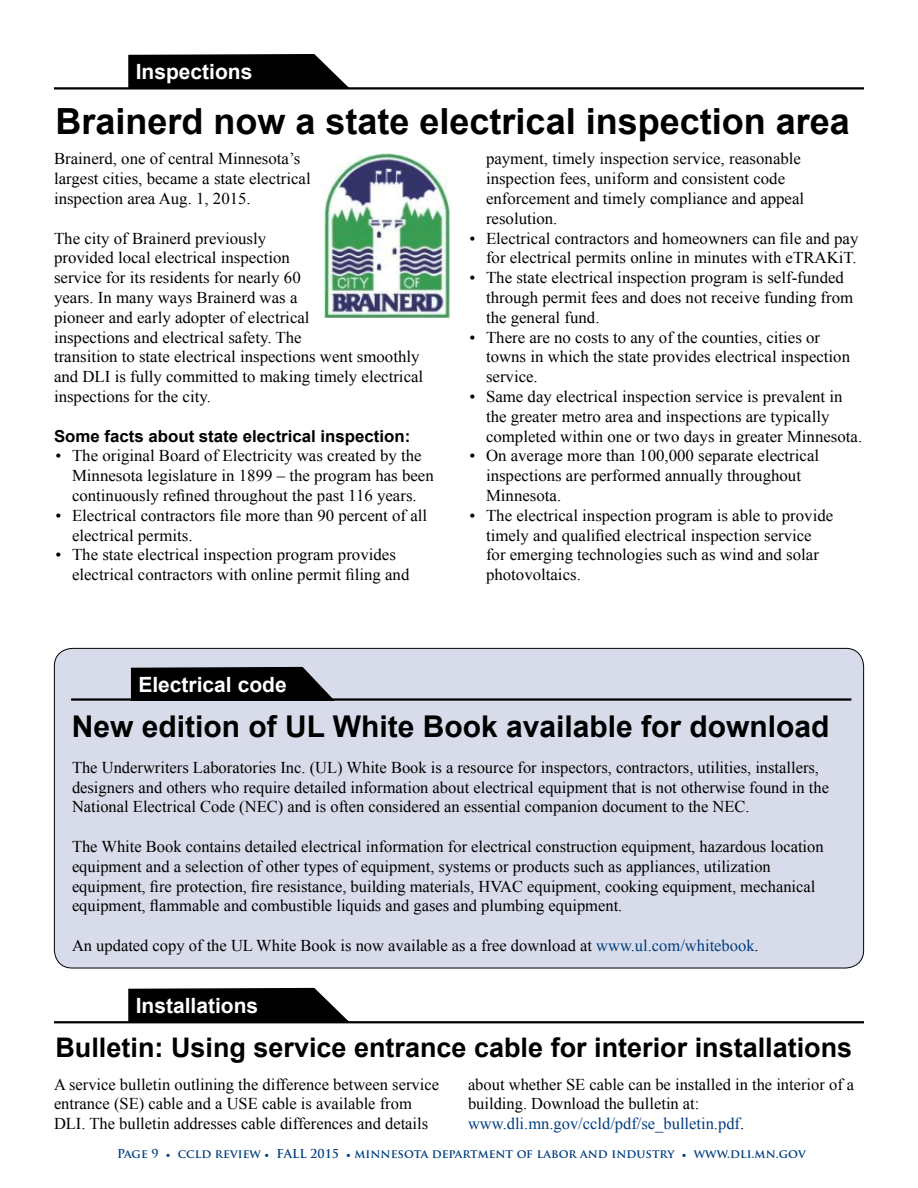
<style>
.page{position:relative;width:918px;height:1188px;background:#fff}
.page>*{position:absolute;margin:0;border:0;box-sizing:border-box;transform-origin:0 0}
.Headline_-_main_-_bl{font:700 36px "Arial";color:#000}
.Headline_-_main_-_bl-2{font:700 30px "Arial";color:#000}
.Headline_-_main_-_bl-3{font:700 27px "Arial";color:#000}
.t1{font:700 21px "Arial";color:#fff}
.Body_paragraph{font:16.5px/19.8px "Times New Roman";color:#000}
.t2{font:700 16.5px "Arial";color:#000}
.t3{font:700 12px "Trajan Pro";color:#003e7e}
.s1{color:#003e7e}
.s2{font-family:"Minion Pro";font-weight:400}
</style>
<div class="page">
<hr style="left:54px;top:87px;width:810px;height:3px;background:#000">
<svg style="left:128px;top:54px;width:223px;height:34px;background:#181818"></svg>
<img style="left:325px;top:153px;width:125px;height:165px">
<div style="left:54px;top:648px;width:810px;height:320px;background:#d8dcea;border-radius:18px"></div>
<hr style="left:71px;top:698px;width:780px;height:3px;background:#000">
<svg style="left:130px;top:666px;width:207px;height:35px"></svg>
<hr style="left:54px;top:1021px;width:810px;height:2px;background:#000">
<svg style="left:128px;top:987px;width:223px;height:35px;background:#1e1e1e"></svg>
<p class="t1" style="left:136px;top:57px;width:118px">Inspections</p>
<h2 class="Headline_-_main_-_bl" style="left:56px;top:98px;width:796px">Brainerd now a state electrical inspection area</h2>
<p class="Body_paragraph" style="left:54px;top:149px;width:258px">Brainerd, one of central Minnesota’s largest cities, became a state electrical inspection area Aug. 1, 2015.</p>
<p class="Body_paragraph" style="left:54px;top:228px;width:371px">The city of Brainerd previously<br>provided local electrical inspection<br>service for its residents for nearly 60<br>years. In many ways Brainerd was a<br>pioneer and early adopter of electrical<br>inspections and electrical safety. The<br>transition to state electrical inspections went smoothly and DLI is fully committed to making timely electrical inspections for the city.</p>
<p class="t2" style="left:54px;top:425px;width:358px">Some facts about state electrical inspection:</p>
<p class="Body_paragraph" style="left:72px;top:446px;width:363px;text-indent:-16px">• The original Board of Electricity was created by the<br>Minnesota legislature in 1899 – the program has been continuously refined throughout the past 116 years.</p>
<p class="Body_paragraph" style="left:72px;top:505px;width:357px;text-indent:-16px">• Electrical contractors file more than 90 percent of all electrical permits.</p>
<p class="Body_paragraph" style="left:72px;top:545px;width:339px;text-indent:-16px">• The state electrical inspection program provides electrical contractors with online permit filing and</p>
<p class="Body_paragraph" style="left:486px;top:149px;width:320px">payment, timely inspection service, reasonable inspection fees, uniform and consistent code enforcement and timely compliance and appeal resolution.</p>
<p class="Body_paragraph" style="left:470px;top:228px;width:390px;text-align:right">• Electrical contractors and homeowners can file and pay for electrical permits online in minutes with eTRAKiT.</p>
<p class="Body_paragraph" style="left:486px;top:268px;width:369px;text-indent:-16px">• The state electrical inspection program is self-funded through permit fees and does not receive funding from the general fund.</p>
<p class="Body_paragraph" style="left:486px;top:327px;width:366px;text-indent:-16px">• There are no costs to any of the counties, cities or towns in which the state provides electrical inspection service.</p>
<p class="Body_paragraph" style="left:486px;top:386px;width:378px;text-indent:-16px">• Same day electrical inspection service is prevalent in the greater metro area and inspections are typically completed within one or two days in greater Minnesota.</p>
<p class="Body_paragraph" style="left:486px;top:446px;width:335px;text-indent:-16px">• On average more than 100,000 separate electrical inspections are performed annually throughout<br>Minnesota.</p>
<p class="Body_paragraph" style="left:486px;top:505px;width:349px;text-indent:-16px">• The electrical inspection program is able to provide timely and qualified electrical inspection service for emerging technologies such as wind and solar photovoltaics.</p>
<p class="t1" style="left:138px;top:670px;width:150px">Electrical code</p>
<h2 class="Headline_-_main_-_bl-2" style="left:72px;top:707px;width:759px">New edition of UL White Book available for download</h2>
<p class="Body_paragraph" style="left:72px;top:757px;width:759px">The Underwriters Laboratories Inc. (UL) White Book is a resource for inspectors, contractors, utilities, installers, designers and others who require detailed information about electrical equipment that is not otherwise found in the<br>National Electrical Code (NEC) and is often considered an essential companion document to the NEC.</p>
<p class="Body_paragraph" style="left:72px;top:836px;width:753px">The White Book contains detailed electrical information for electrical construction equipment, hazardous location equipment and a selection of other types of equipment, systems or products such as appliances, utilization equipment, fire protection, fire resistance, building materials, HVAC equipment, cooking equipment, mechanical equipment, flammable and combustible liquids and gases and plumbing equipment.</p>
<p class="Body_paragraph" style="left:72px;top:935px;width:688px">An updated copy of the UL White Book is now available as a free download at <span class="s1">www.ul.com/whitebook</span>.</p>
<p class="t1" style="left:136px;top:991px;width:124px">Installations</p>
<h2 class="Headline_-_main_-_bl-3" style="left:56px;top:1030px;width:798px">Bulletin: Using service entrance cable for interior installations</h2>
<p class="Body_paragraph" style="left:54px;top:1074px;width:387px">A service bulletin outlining the difference between service entrance (SE) cable and a USE cable is available from<br>DLI. The bulletin addresses cable differences and details</p>
<p class="Body_paragraph" style="left:468px;top:1074px;width:388px">about whether SE cable can be installed in the interior of a building. Download the bulletin at: <span class="s1">www.dli.mn.gov/ccld/pdf/se_bulletin.pdf</span>.</p>
<p class="t3" style="left:117px;top:1146px;width:690px">Page 9 <span class="s2">•</span> ccld review <span class="s2">•</span> FALL 2015 <span class="s2">•</span> minnesota department of labor and industry <span class="s2">•</span> www.dli.mn.gov</p>
</div>
